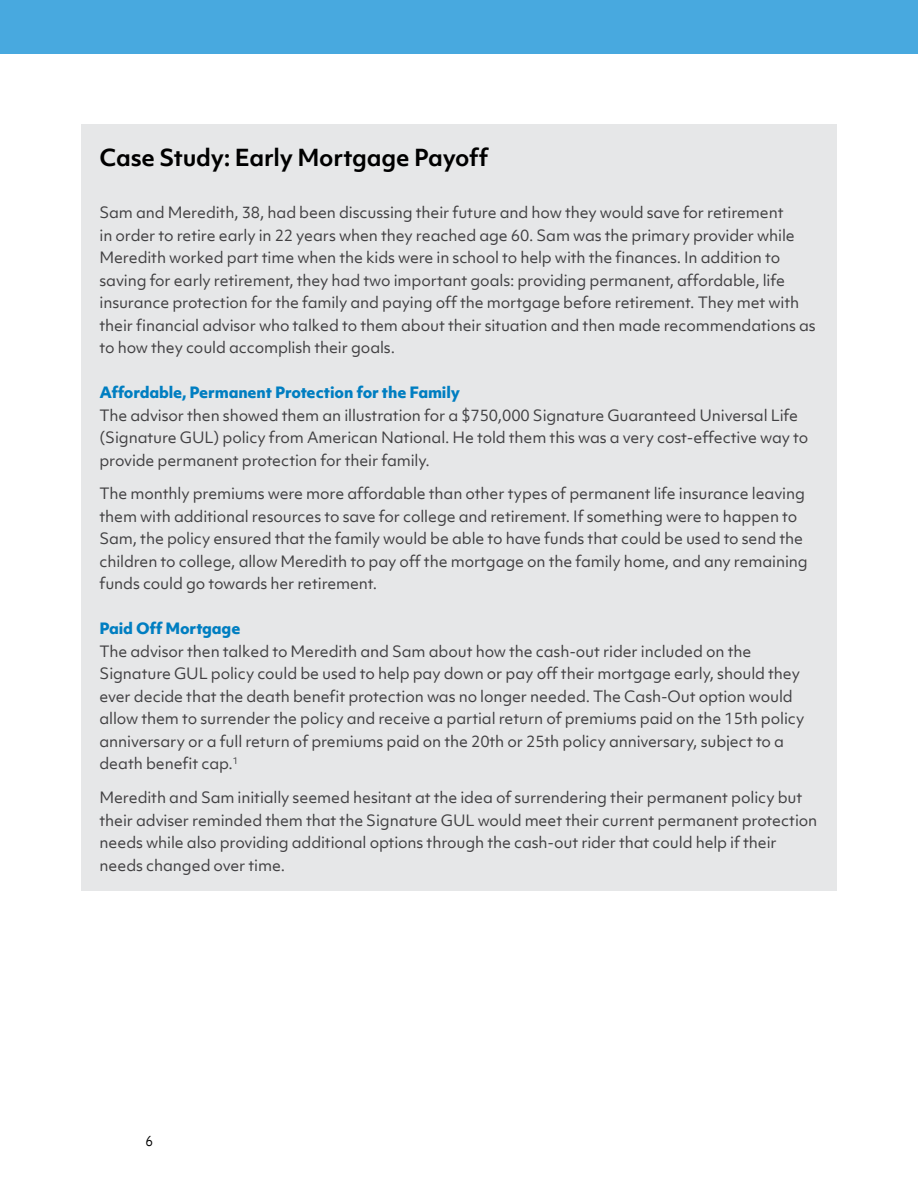
<style>
.page{position:relative;width:918px;height:1188px;background:#fff}
.page>*{position:absolute;margin:0;border:0;box-sizing:border-box;transform-origin:0 0}
.t1{font:700 22.5px "Objektiv Mk 1";letter-spacing:-.01em;color:#000}
.t2{font:15px/22.5px "Objektiv Mk 1";letter-spacing:-.01em;color:#414042}
.t3{font:800 15px "Objektiv Mk 1";letter-spacing:-.01em;color:#007ec1}
.t4{font:13.5px "Objektiv Mk 1";color:#000;scale:.9 1}
</style>
<div class="page">
<div style="left:81px;top:124px;width:756px;height:767px;background:#e6e7e8"></div>
<div style="left:0;top:0;width:918px;height:54px;background:#48a9df"></div>
<h1 class="t1" style="left:100px;top:141px;width:391px">Case Study: Early Mortgage Payoff</h1>
<p class="t2" style="left:100px;top:201px;width:718px">Sam and Meredith, 38, had been discussing their future and how they would save for retirement<br>in order to retire early in 22 years when they reached age 60. Sam was the primary provider while Meredith worked part time when the kids were in school to help with the finances. In addition to saving for early retirement, they had two important goals: providing permanent, affordable, life insurance protection for the family and paying off the mortgage before retirement. They met with their financial advisor who talked to them about their situation and then made recommendations as to how they could accomplish their goals.</p>
<p class="t3" style="left:100px;top:382px;width:362px">Affordable, Permanent Protection for the Family</p>
<p class="t2" style="left:100px;top:404px;width:710px">The advisor then showed them an illustration for a $750,000 Signature Guaranteed Universal Life (Signature GUL) policy from American National. He told them this was a very cost-effective way to provide permanent protection for their family.</p>
<p class="t2" style="left:100px;top:482px;width:710px">The monthly premiums were more affordable than other types of permanent life insurance leaving them with additional resources to save for college and retirement. If something were to happen to Sam, the policy ensured that the family would be able to have funds that could be used to send the children to college, allow Meredith to pay off the mortgage on the family home, and any remaining funds could go towards her retirement.</p>
<p class="t3" style="left:100px;top:618px;width:142px">Paid Off Mortgage</p>
<p class="t2" style="left:100px;top:640px;width:706px">The advisor then talked to Meredith and Sam about how the cash-out rider included on the Signature GUL policy could be used to help pay down or pay off their mortgage early, should they ever decide that the death benefit protection was no longer needed. The Cash-Out option would allow them to surrender the policy and receive a partial return of premiums paid on the 15th policy anniversary or a full return of premiums paid on the 20th or 25th policy anniversary, subject to a death benefit cap.<sup>1</sup></p>
<p class="t2" style="left:100px;top:786px;width:719px">Meredith and Sam initially seemed hesitant at the idea of surrendering their permanent policy but their adviser reminded them that the Signature GUL would meet their current permanent protection needs while also providing additional options through the cash-out rider that could help if their needs changed over time.</p>
<p class="t4" style="left:146px;top:1131px;width:10px">6</p>
</div>
